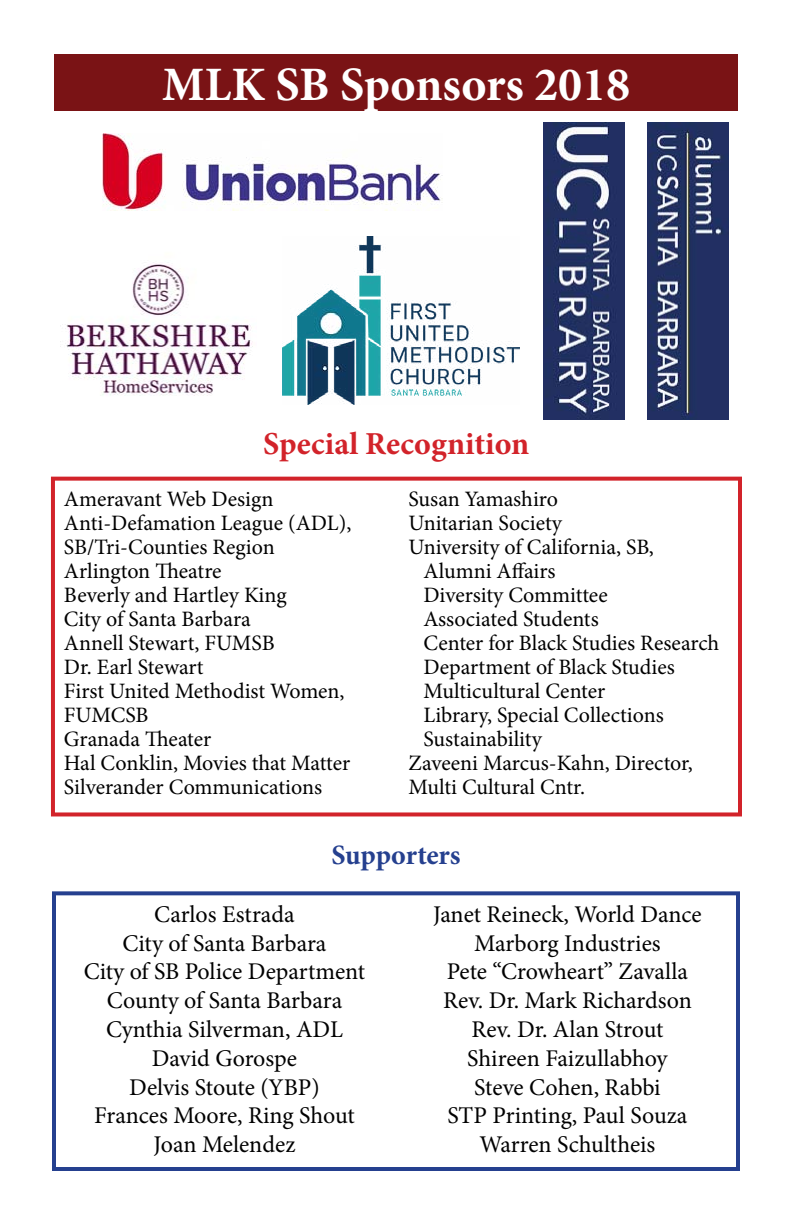
<style>
.page{position:relative;width:792px;height:1224px;background:#fff}
.page>*{position:absolute;margin:0;border:0;box-sizing:border-box;transform-origin:0 0}
.t1{font:700 48px "Minion Pro";color:#fff}
.t2{font:700 32px "Minion Pro";color:#d2232a}
.t3{font:700 28px "Minion Pro";color:#25408f}
.t4{font:24px/28.8px "Minion Pro";letter-spacing:-.005em;color:#000;text-align:center}
.t5{font:22px/24px "Minion Pro";color:#000}
</style>
<div class="page">
<div style="left:51px;top:477px;width:691px;height:339px;border:4px solid #d2232a"></div>
<div style="left:55px;top:54px;width:683px;height:57px;background:#7a1315"></div>
<img style="left:60px;top:262px;width:193px;height:134px">
<img style="left:102px;top:133px;width:341px;height:78px">
<div style="left:52px;top:891px;width:688px;height:280px;border:4px solid #25408f"></div>
<img style="left:648px;top:122px;width:81px;height:297px">
<img style="left:543px;top:122px;width:81px;height:297px">
<img style="left:282px;top:236px;width:238px;height:169px">
<h1 class="t1" style="left:162px;top:51px;width:469px">MLK SB Sponsors 2018</h1>
<h2 class="t2" style="left:263px;top:421px;width:268px">Special Recognition</h2>
<p class="t5" style="left:64px;top:487px;width:289px">Ameravant Web Design<br>Anti-Defamation League (ADL),<br>SB/Tri-Counties Region<br>Arlington Theatre<br>Beverly and Hartley King<br>City of Santa Barbara<br>Annell Stewart, FUMSB<br>Dr. Earl Stewart<br>First United Methodist Women,<br>FUMCSB<br>Granada Theater<br>Hal Conklin, Movies that Matter<br>Silverander Communications</p>
<p class="t5" style="left:408px;top:487px;width:151px">Susan Yamashiro</p>
<p class="t5" style="left:408px;top:511px;width:155px">Unitarian Society</p>
<p class="t5" style="left:408px;top:535px;width:247px">University of California, SB,</p>
<p class="t5" style="left:423px;top:559px;width:134px">Alumni Affairs</p>
<p class="t5" style="left:423px;top:583px;width:186px">Diversity Committee</p>
<p class="t5" style="left:423px;top:607px;width:177px">Associated Students</p>
<p class="t5" style="left:423px;top:631px;width:297px">Center for Black Studies Research</p>
<p class="t5" style="left:423px;top:655px;width:253px">Department of Black Studies</p>
<p class="t5" style="left:423px;top:679px;width:183px">Multicultural Center</p>
<p class="t5" style="left:423px;top:703px;width:242px">Library, Special Collections</p>
<p class="t5" style="left:423px;top:727px;width:120px">Sustainability</p>
<p class="t5" style="left:408px;top:751px;width:286px">Zaveeni Marcus-Kahn, Director,</p>
<p class="t5" style="left:408px;top:775px;width:178px">Multi Cultural Cntr.</p>
<p class="t3" style="left:331px;top:835px;width:131px">Supporters</p>
<p class="t4" style="left:84px;top:900px;width:283px">Carlos Estrada<br>City of Santa Barbara<br>City of SB Police Department<br>County of Santa Barbara<br>Cynthia Silverman, ADL<br>David Gorospe<br>Delvis Stoute (YBP)<br>Frances Moore, Ring Shout<br>Joan Melendez</p>
<p class="t4" style="left:433px;top:900px;width:270px">Janet Reineck, World Dance<br>Marborg Industries<br>Pete “Crowheart” Zavalla<br>Rev. Dr. Mark Richardson<br>Rev. Dr. Alan Strout<br>Shireen Faizullabhoy<br>Steve Cohen, Rabbi<br>STP Printing, Paul Souza<br>Warren Schultheis</p>
</div>
